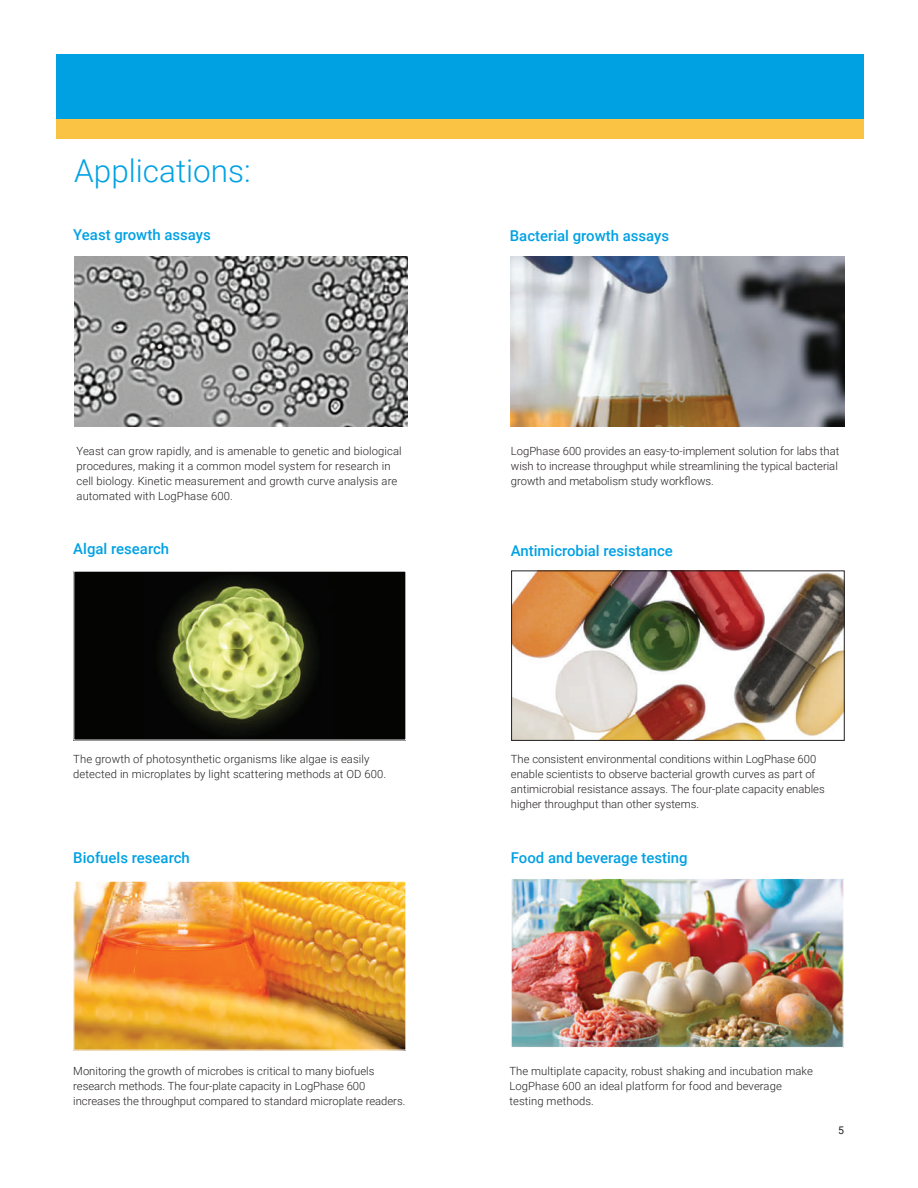
<style>
.page{position:relative;width:918px;height:1188px;background:#fff}
.page>*{position:absolute;margin:0;border:0;box-sizing:border-box;transform-origin:0 0}
.t1{font:300 31.5px "Roboto";color:#00a1e3}
.t2{font:500 14.85px "Roboto";color:#00a1e3}
.t3{font:300 11.25px/15px "Roboto";color:#231f20}
.t4{font:10.5px "Roboto";color:#231f20}
</style>
<div class="page">
<img style="left:75px;top:573px;width:329px;height:166px">
<img style="left:75px;top:883px;width:329px;height:166px">
<div style="left:73px;top:881px;width:333px;height:170px;border:1px solid #fff"></div>
<img style="left:513px;top:573px;width:329px;height:166px">
<div style="left:511px;top:571px;width:333px;height:170px;border:1px solid #231f20"></div>
<img style="left:513px;top:880px;width:329px;height:166px">
<div style="left:511px;top:878px;width:333px;height:170px;border:1px solid #fff"></div>
<img style="left:511px;top:257px;width:333px;height:170px">
<img style="left:74px;top:257px;width:333px;height:170px">
<div style="left:56px;top:54px;width:808px;height:65px;background:#00a1e3"></div>
<div style="left:56px;top:119px;width:808px;height:19px;background:#fbc344"></div>
<h1 class="t1" style="left:74px;top:149px;width:178px">Applications:</h1>
<h2 class="t2" style="left:73px;top:224px;width:139px">Yeast growth assays</h2>
<h2 class="t2" style="left:510px;top:225px;width:161px">Bacterial growth assays</h2>
<p class="t3" style="left:77px;top:443px;width:327px">Yeast can grow rapidly, and is amenable to genetic and biological procedures, making it a common model system for research in cell biology. Kinetic measurement and growth curve analysis are automated with LogPhase 600.</p>
<p class="t3" style="left:511px;top:443px;width:330px">LogPhase 600 provides an easy-to-implement solution for labs that wish to increase throughput while streamlining the typical bacterial growth and metabolism study workflows.</p>
<h2 class="t2" style="left:73px;top:539px;width:97px">Algal research</h2>
<h2 class="t2" style="left:511px;top:541px;width:164px">Antimicrobial resistance</h2>
<p class="t3" style="left:73px;top:751px;width:314px">The growth of photosynthetic organisms like algae is easily detected in microplates by light scattering methods at OD 600.</p>
<p class="t3" style="left:511px;top:751px;width:315px">The consistent environmental conditions within LogPhase 600 enable scientists to observe bacterial growth curves as part of antimicrobial resistance assays. The four-plate capacity enables higher throughput than other systems.</p>
<h2 class="t2" style="left:73px;top:847px;width:118px">Biofuels research</h2>
<h2 class="t2" style="left:511px;top:848px;width:178px">Food and beverage testing</h2>
<p class="t3" style="left:73px;top:1064px;width:334px">Monitoring the growth of microbes is critical to many biofuels research methods. The four-plate capacity in LogPhase 600 increases the throughput compared to standard microplate readers.</p>
<p class="t3" style="left:509px;top:1064px;width:305px">The multiplate capacity, robust shaking and incubation make<br>LogPhase 600 an ideal platform for food and beverage testing methods.</p>
<p class="t4" style="left:838px;top:1123px;width:7px">5</p>
</div>
